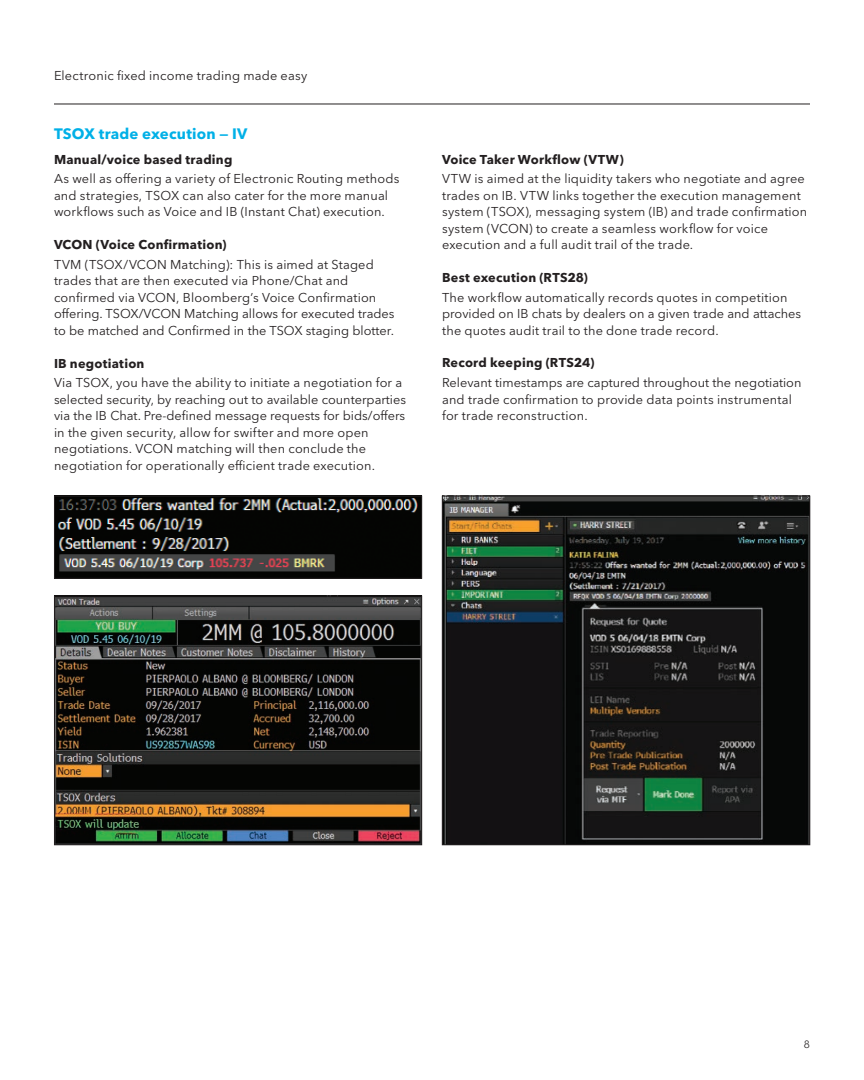
<style>
.page{position:relative;width:864px;height:1080px;background:#fff}
.page>*{position:absolute;margin:0;border:0;box-sizing:border-box;transform-origin:0 0}
.Colored_Subhead{font:700 15px "Avenir Next P For BBG";letter-spacing:.01em;color:#00b0e7}
.body{font:12.75px/16.5px "Avenir Next P For BBG";letter-spacing:.01em;color:#231f20}
.Black_Subhead{font:700 12.75px "Avenir Next P For BBG";letter-spacing:.015em;color:#231f20}
.t1{font:10.5px "Avenir Next P For BBG";color:#231f20}
</style>
<div class="page">
<hr style="left:54px;top:104px;width:756px;height:1px;background:#231f20">
<img style="left:56px;top:498px;width:364px;height:79px">
<div style="left:54px;top:496px;width:368px;height:83px;border:1px solid #231f20"></div>
<img style="left:56px;top:598px;width:364px;height:245px">
<div style="left:54px;top:596px;width:368px;height:249px;border:1px solid #231f20"></div>
<img style="left:444px;top:498px;width:364px;height:345px">
<div style="left:442px;top:496px;width:368px;height:349px;border:1px solid #231f20"></div>
<p class="body" style="left:54px;top:67px;width:255px">Electronic fixed income trading made easy</p>
<p class="Colored_Subhead" style="left:54px;top:124px;width:195px">TSOX trade execution — IV</p>
<p class="Black_Subhead" style="left:54px;top:151px;width:180px">Manual/voice based trading</p>
<p class="body" style="left:54px;top:171px;width:347px">As well as offering a variety of Electronic Routing methods and strategies, TSOX can also cater for the more manual workflows such as Voice and IB (Instant Chat) execution.</p>
<p class="Black_Subhead" style="left:54px;top:237px;width:174px">VCON (Voice Confirmation)</p>
<p class="body" style="left:54px;top:256px;width:342px">TVM (TSOX/VCON Matching): This is aimed at Staged trades that are then executed via Phone/Chat and confirmed via VCON, Bloomberg’s Voice Confirmation offering. TSOX/VCON Matching allows for executed trades to be matched and Confirmed in the TSOX staging blotter.</p>
<p class="Black_Subhead" style="left:54px;top:355px;width:92px">IB negotiation</p>
<p class="body" style="left:54px;top:375px;width:354px">Via TSOX, you have the ability to initiate a negotiation for a selected security, by reaching out to available counterparties via the IB Chat. Pre-defined message requests for bids/offers in the given security, allow for swifter and more open negotiations. VCON matching will then conclude the negotiation for operationally efficient trade execution.</p>
<p class="Black_Subhead" style="left:442px;top:151px;width:183px">Voice Taker Workflow (VTW)</p>
<p class="body" style="left:442px;top:171px;width:367px">VTW is aimed at the liquidity takers who negotiate and agree trades on IB. VTW links together the execution management system (TSOX), messaging system (IB) and trade confirmation system (VCON) to create a seamless workflow for voice execution and a full audit trail of the trade.</p>
<p class="Black_Subhead" style="left:442px;top:270px;width:147px">Best execution (RTS28)</p>
<p class="body" style="left:442px;top:289px;width:361px">The workflow automatically records quotes in competition provided on IB chats by dealers on a given trade and attaches the quotes audit trail to the done trade record.</p>
<p class="Black_Subhead" style="left:442px;top:355px;width:154px">Record keeping (RTS24)</p>
<p class="body" style="left:442px;top:374px;width:361px">Relevant timestamps are captured throughout the negotiation and trade confirmation to provide data points instrumental for trade reconstruction.</p>
<p class="t1" style="left:804px;top:1038px;width:8px">8</p>
</div>
